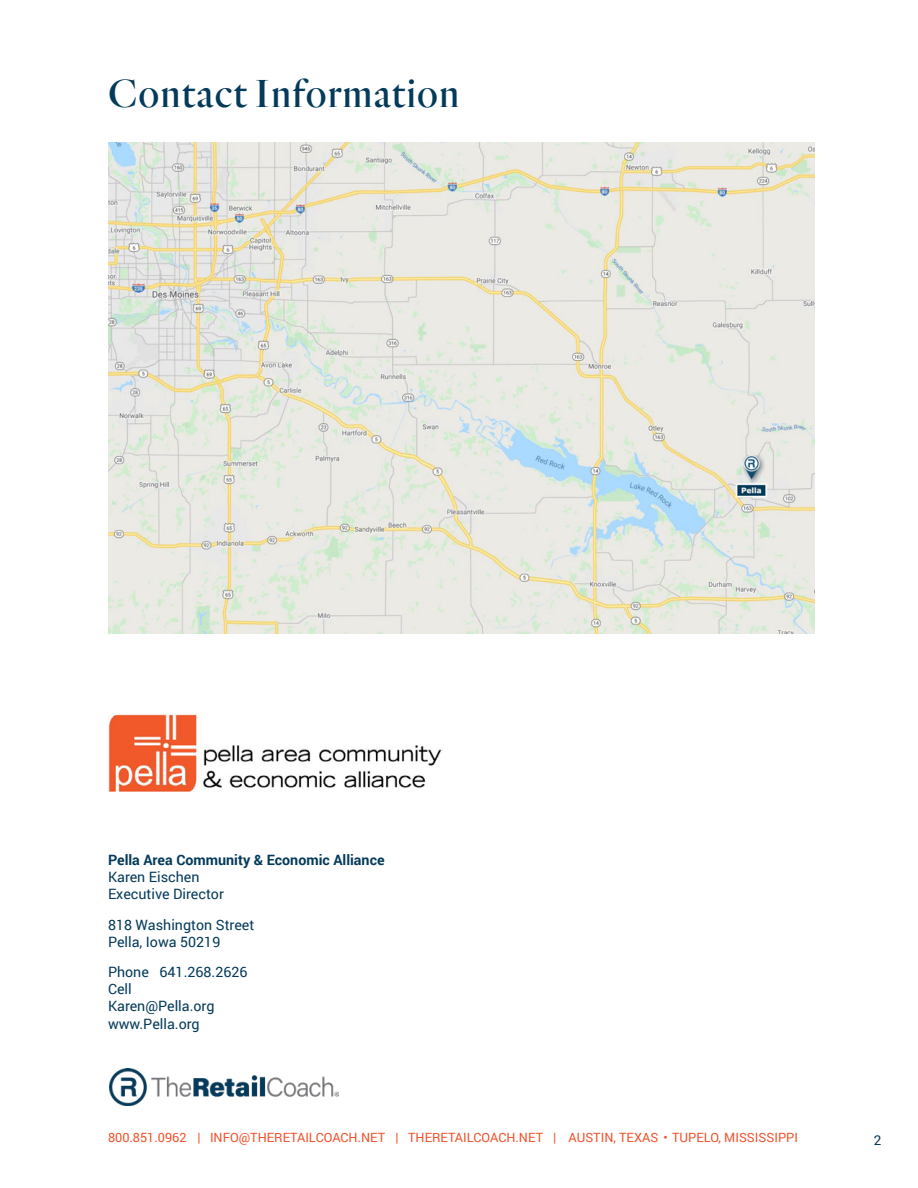
<style>
.page{position:relative;width:918px;height:1188px;background:#fff}
.page>*{position:absolute;margin:0;border:0;box-sizing:border-box;transform-origin:0 0}
.BlueTitles{font:40.5px "TRC Quarto Regular";letter-spacing:.025em;color:#043a5a}
.t1{font:14.25px/17.1px "Roboto";color:#043a5a}
.t2{font:700 14.25px "Roboto";color:#043a5a}
.t3{font:13.5px "Roboto";color:#043a5a}
.t4{font:12.75px "Roboto";color:#f0512b}
</style>
<div class="page">
<img style="left:109px;top:714px;width:334px;height:77px">
<img style="left:109px;top:142px;width:706px;height:491px">
<img style="left:110px;top:1068px;width:228px;height:38px">
<p class="BlueTitles" style="left:108px;top:69px;width:353px">Contact Information</p>
<p class="t2" style="left:108px;top:850px;width:278px">Pella Area Community &amp; Economic Alliance</p>
<p class="t1" style="left:108px;top:868px;width:117px">Karen Eischen<br>Executive Director</p>
<p class="t1" style="left:108px;top:915px;width:148px">818 Washington Street</p>
<p class="t1" style="left:108px;top:932px;width:114px">Pella, Iowa 50219</p>
<p class="t1" style="left:108px;top:963px;width:141px">Phone 641.268.2626</p>
<p class="t1" style="left:108px;top:980px;width:25px">Cell</p>
<p class="t1" style="left:108px;top:997px;width:108px">Karen@Pella.org</p>
<p class="t1" style="left:108px;top:1014px;width:93px">www.Pella.org</p>
<p class="t4" style="left:108px;top:1128px;width:692px">800.851.0962 | INFO@THERETAILCOACH.NET | THERETAILCOACH.NET | AUSTIN, TEXAS • TUPELO, MISSISSIPPI</p>
<p class="t3" style="left:874px;top:1131px;width:9px">2</p>
</div>
